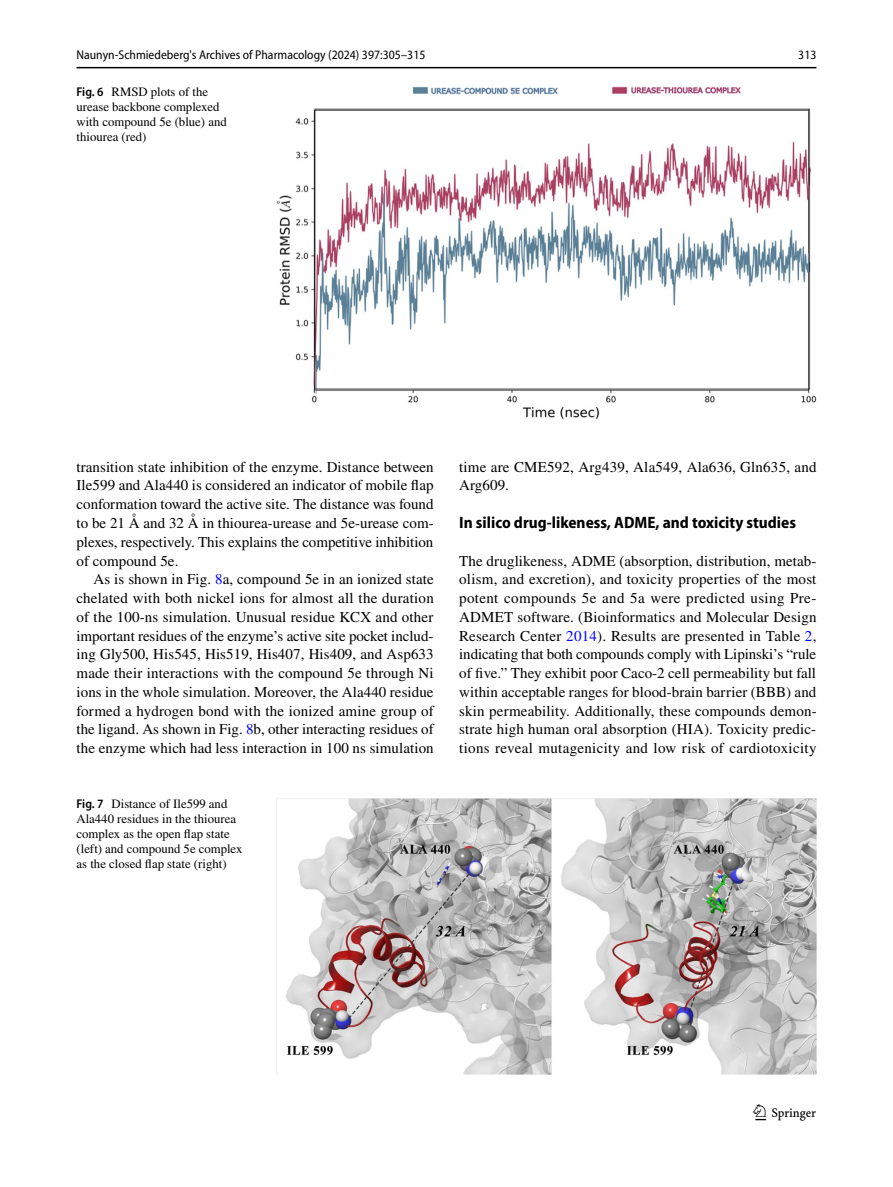
<style>
.page{position:relative;width:893px;height:1187px;background:#fff}
.page>*{position:absolute;margin:0;border:0;box-sizing:border-box;transform-origin:0 0}
.t1{font:22.5px "Springnew Regular 3";color:#000}
.t2{font:700 semi-condensed 16.5px "Myriad Pro";color:#000}
.t3{font:15px/18.8px "STIX";letter-spacing:.005em;color:#000;text-align:justify}
.t4{font:12.75px/15px "STIX";color:#000}
.t5{font:semi-condensed 12.75px "Myriad Pro";color:#000}
.s1{font-family:"Myriad Pro";font-weight:600;font-stretch:semi-condensed}
.s2{color:#00f}
</style>
<div class="page">
<hr style="left:77px;top:67px;width:739px;height:1px;background:#000">
<img style="left:276px;top:87px;width:540px;height:332px">
<img style="left:276px;top:798px;width:540px;height:275px">
<p class="t5" style="left:77px;top:48px;width:350px">Naunyn-Schmiedeberg's Archives of Pharmacology (2024) 397:305–315</p>
<p class="t5" style="left:798px;top:48px;width:20px">313</p>
<p class="t4" style="left:77px;top:85px;width:152px"><span class="s1">Fig. 6</span> RMSD plots of the urease backbone complexed with compound 5e (blue) and thiourea (red)</p>
<p class="t3" style="left:77px;top:458px;width:359px">transition state inhibition of the enzyme. Distance between Ile599 and Ala440 is considered an indicator of mobile flap conformation toward the active site. The distance was found to be 21 Å and 32 Å in thiourea-urease and 5e-urease com&shy;plexes, respectively. This explains the competitive inhibition of compound 5e.</p>
<p class="t3" style="left:77px;top:571px;width:359px;text-indent:17px">As is shown in Fig. <span class="s2">8</span>a, compound 5e in an ionized state chelated with both nickel ions for almost all the duration of the 100-ns simulation. Unusual residue KCX and other important residues of the enzyme’s active site pocket includ&shy;ing Gly500, His545, His519, His407, His409, and Asp633 made their interactions with the compound 5e through Ni ions in the whole simulation. Moreover, the Ala440 residue formed a hydrogen bond with the ionized amine group of the ligand. As shown in Fig. <span class="s2">8</span>b, other interacting residues of the enzyme which had less interaction in 100 ns simulation</p>
<p class="t4" style="left:77px;top:797px;width:167px"><span class="s1">Fig. 7</span> Distance of Ile599 and<br>Ala440 residues in the thiourea complex as the open flap state (left) and compound 5e complex as the closed flap state (right)</p>
<p class="t3" style="left:459px;top:458px;width:359px">time are CME592, Arg439, Ala549, Ala636, Gln635, and<br>Arg609.</p>
<p class="t2" style="left:459px;top:513px;width:338px">In silico drug‑likeness, ADME, and toxicity studies</p>
<p class="t3" style="left:459px;top:552px;width:359px">The druglikeness, ADME (absorption, distribution, metab&shy;olism, and excretion), and toxicity properties of the most potent compounds 5e and 5a were predicted using Pre-ADMET software. (Bioinformatics and Molecular Design Research Center <span class="s2">2014</span>). Results are presented in Table <span class="s2">2</span>, indicating that both compounds comply with Lipinski’s “rule of five.” They exhibit poor Caco-2 cell permeability but fall within acceptable ranges for blood-brain barrier (BBB) and skin permeability. Additionally, these compounds demon&shy;strate high human oral absorption (HIA). Toxicity predic&shy;tions reveal mutagenicity and low risk of cardiotoxicity</p>
<h1 class="t1" style="left:755px;top:1104px;width:62px">1 3</h1>
</div>
